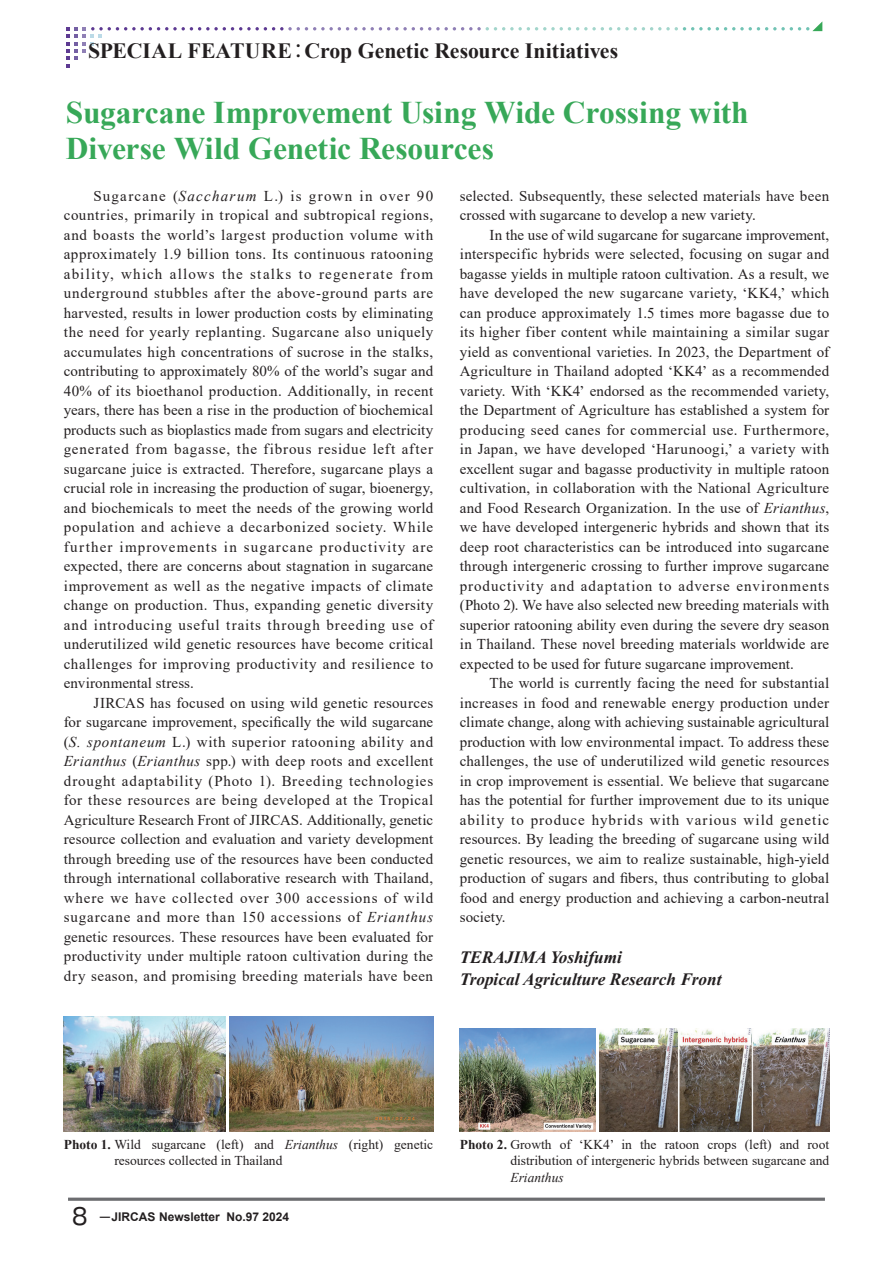
<style>
.page{position:relative;width:893px;height:1263px;background:#fff}
.page>*{position:absolute;margin:0;border:0;box-sizing:border-box;transform-origin:0 0}
.小見出し{font:700 31.5px/36px "Times New Roman";letter-spacing:-.01em;color:#37a858}
.t1{font:700 21.75px "Times New Roman";letter-spacing:-.005em;color:#231f20}
.著者{font:italic 700 17.25px "Times New Roman";color:#231f20}
.本文{font:15px/19.5px "Times New Roman";letter-spacing:.015em;color:#231f20;text-align:justify}
.図キャプションEN_9pt{font:13.5px/16.5px "Times New Roman";color:#231f20}
.t2{font:700 12px "Arial";color:#231f20}
.s1{font-family:"Koz Min Pr 6 N";font-weight:400}
.s2{font-style:italic}
.s3{font-weight:700}
.s4{font-family:"Gothic MB101 Pro";font-weight:400;font-size:22.5px}
.s5{font-family:"Gothic MB101 Pro";font-weight:500}
</style>
<div class="page">
<svg style="left:66px;top:22px;width:756px;height:46px"></svg>
<svg style="left:68px;top:1197px;width:757px;height:4px;background:#898a8c"></svg>
<img style="left:64px;top:1016px;width:161px;height:115px">
<img style="left:460px;top:1028px;width:136px;height:103px">
<img style="left:229px;top:1016px;width:204px;height:115px">
<img style="left:600px;top:1028px;width:229px;height:103px">
<h2 class="t1" style="left:88px;top:35px;width:531px">SPECIAL FEATURE<span class="s1">：</span>Crop Genetic Resource Initiatives</h2>
<p class="小見出し" style="left:66px;top:93px;width:684px">Sugarcane Improvement Using Wide Crossing with<br>Diverse Wild Genetic Resources</p>
<p class="本文" style="left:64px;top:186px;width:371px;text-indent:30px">Sugarcane (<span class="s2">Saccharum</span> L.) is grown in over 90 countries, primarily in tropical and subtropical regions, and boasts the world’s largest production volume with approximately 1.9 billion tons. Its continuous ratooning ability, which allows the stalks to regenerate from underground stubbles after the above-ground parts are harvested, results in lower production costs by eliminating the need for yearly replanting. Sugarcane also uniquely accumulates high concentrations of sucrose in the stalks, contributing to approximately 80% of the world’s sugar and 40% of its bioethanol production. Additionally, in recent years, there has been a rise in the production of biochemical products such as bioplastics made from sugars and electricity generated from bagasse, the fibrous residue left after sugarcane juice is extracted. Therefore, sugarcane plays a crucial role in increasing the production of sugar, bioenergy, and biochemicals to meet the needs of the growing world population and achieve a decarbonized society. While further improvements in sugarcane productivity are expected, there are concerns about stagnation in sugarcane improvement as well as the negative impacts of climate change on production. Thus, expanding genetic diversity and introducing useful traits through breeding use of underutilized wild genetic resources have become critical challenges for improving productivity and resilience to environmental stress.</p>
<p class="本文" style="left:64px;top:693px;width:371px;text-indent:30px">JIRCAS has focused on using wild genetic resources for sugarcane improvement, specifically the wild sugarcane (<span class="s2">S. spontaneum</span> L.) with superior ratooning ability and <span class="s2">Erianthus</span> (<span class="s2">Erianthus</span> spp.) with deep roots and excellent drought adaptability (Photo 1). Breeding technologies for these resources are being developed at the Tropical Agriculture Research Front of JIRCAS. Additionally, genetic resource collection and evaluation and variety development through breeding use of the resources have been conducted through international collaborative research with Thailand, where we have collected over 300 accessions of wild sugarcane and more than 150 accessions of <span class="s2">Erianthus </span>genetic resources. These resources have been evaluated for productivity under multiple ratoon cultivation during the dry season, and promising breeding materials have been</p>
<p class="本文" style="left:460px;top:186px;width:371px">selected. Subsequently, these selected materials have been crossed with sugarcane to develop a new variety.</p>
<p class="本文" style="left:460px;top:225px;width:371px;text-indent:30px">In the use of wild sugarcane for sugarcane improvement, interspecific hybrids were selected, focusing on sugar and bagasse yields in multiple ratoon cultivation. As a result, we have developed the new sugarcane variety, ‘KK4,’ which can produce approximately 1.5 times more bagasse due to its higher fiber content while maintaining a similar sugar yield as conventional varieties. In 2023, the Department of Agriculture in Thailand adopted ‘KK4’ as a recommended variety. With ‘KK4’ endorsed as the recommended variety, the Department of Agriculture has established a system for producing seed canes for commercial use. Furthermore, in Japan, we have developed ‘Harunoogi,’ a variety with excellent sugar and bagasse productivity in multiple ratoon cultivation, in collaboration with the National Agriculture and Food Research Organization. In the use of <span class="s2">Erianthus</span>, we have developed intergeneric hybrids and shown that its deep root characteristics can be introduced into sugarcane through intergeneric crossing to further improve sugarcane productivity and adaptation to adverse environments (Photo 2). We have also selected new breeding materials with superior ratooning ability even during the severe dry season in Thailand. These novel breeding materials worldwide are expected to be used for future sugarcane improvement.</p>
<p class="本文" style="left:460px;top:673px;width:371px;text-indent:30px">The world is currently facing the need for substantial increases in food and renewable energy production under climate change, along with achieving sustainable agricultural production with low environmental impact. To address these challenges, the use of underutilized wild genetic resources in crop improvement is essential. We believe that sugarcane has the potential for further improvement due to its unique ability to produce hybrids with various wild genetic resources. By leading the breeding of sugarcane using wild genetic resources, we aim to realize sustainable, high-yield production of sugars and fibers, thus contributing to global food and energy production and achieving a carbon-neutral society.</p>
<p class="著者" style="left:460px;top:945px;width:164px">TERAJIMA Yoshifumi</p>
<p class="著者" style="left:460px;top:967px;width:263px">Tropical Agriculture Research Front</p>
<p class="図キャプションEN_9pt" style="left:114px;top:1135px;width:320px;text-indent:-51px"><span class="s3">Photo 1.</span> Wild sugarcane (left) and <span class="s2">Erianthus</span> (right) genetic resources collected in Thailand</p>
<p class="図キャプションEN_9pt" style="left:510px;top:1135px;width:320px;text-align:justify;text-indent:-51px"><span class="s3">Photo 2.</span> Growth of ‘KK4’ in the ratoon crops (left) and root distribution of intergeneric hybrids between sugarcane and <span class="s2">Erianthus</span></p>
<p class="t2" style="left:72px;top:1208px;width:219px"><span class="s4">8</span> <span class="s5">－</span> JIRCAS Newsletter No.97 2024</p>
</div>
